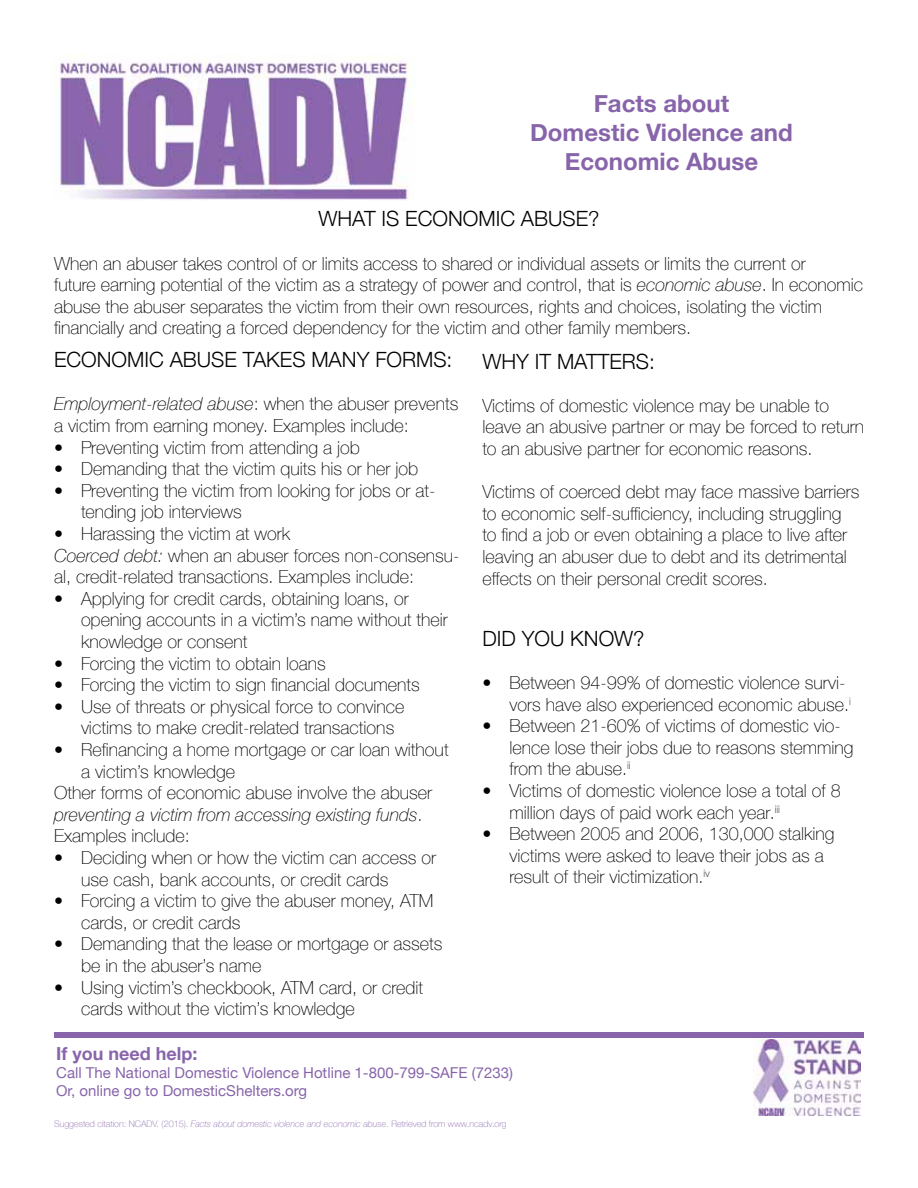
<style>
.page{position:relative;width:918px;height:1188px;background:#fff}
.page>*{position:absolute;margin:0;border:0;box-sizing:border-box;transform-origin:0 0}
.t1{font:700 24px/28.8px "Helvetica Neue";color:#8865ab;text-align:center}
.t2{font:300 21px "Helvetica Neue";color:#000}
.t3{font:100 18px/21.6px "Helvetica Neue";color:#000}
.t4{font:italic 100 18px "Helvetica Neue";color:#000}
.t5{font:700 18px "Helvetica Neue";color:#8865ab}
.t6{font:15px/18px "Helvetica Neue";color:#8865ab}
.t7{font:100 9px "Helvetica Neue";color:#8865ab}
.s1{font-style:italic}
.s2{font-style:normal}
</style>
<div class="page">
<img style="left:60px;top:54px;width:355px;height:147px">
<div style="left:54px;top:1032px;width:810px;height:6px;background:#8865ab"></div>
<img style="left:753px;top:1040px;width:108px;height:76px">
<h1 class="t1" style="left:530px;top:90px;width:264px">Facts about<br>Domestic Violence and<br>Economic Abuse</h1>
<p class="t2" style="left:318px;top:202px;width:283px">WHAT IS ECONOMIC ABUSE?</p>
<p class="t3" style="left:54px;top:252px;width:811px">When an abuser takes control of or limits access to shared or individual assets or limits the current or<br>future earning potential of the victim as a strategy of power and control, that is <span class="s1">economic abuse</span>. In economic abuse the abuser separates the victim from their own resources, rights and choices, isolating the victim financially and creating a forced dependency for the victim and other family members.</p>
<p class="t2" style="left:54px;top:343px;width:400px">ECONOMIC ABUSE TAKES MANY FORMS:</p>
<p class="t3" style="left:54px;top:392px;width:406px"><span class="s1">Employment-related abuse</span>: when the abuser prevents a victim from earning money. Examples include:</p>
<p class="t3" style="left:54px;top:436px;width:307px">• Preventing victim from attending a job</p>
<p class="t3" style="left:54px;top:457px;width:366px">• Demanding that the victim quits his or her job</p>
<p class="t3" style="left:81px;top:479px;width:356px;text-indent:-27px">• Preventing the victim from looking for jobs or at&shy;tending job interviews</p>
<p class="t3" style="left:54px;top:522px;width:407px">• Harassing the victim at work<br><span class="s1">Coerced debt:</span> when an abuser forces non-consensu&shy;al, credit-related transactions. Examples include:</p>
<p class="t3" style="left:81px;top:587px;width:368px;text-indent:-27px">• Applying for credit cards, obtaining loans, or opening accounts in a victim’s name without their knowledge or consent</p>
<p class="t3" style="left:54px;top:652px;width:273px">• Forcing the victim to obtain loans</p>
<p class="t3" style="left:54px;top:673px;width:367px">• Forcing the victim to sign financial documents</p>
<p class="t3" style="left:81px;top:695px;width:325px;text-indent:-27px">• Use of threats or physical force to convince victims to make credit-related transactions</p>
<p class="t3" style="left:54px;top:738px;width:396px">• Refinancing a home mortgage or car loan without</p>
<p class="t3" style="left:81px;top:760px;width:156px">a victim’s knowledge</p>
<p class="t3" style="left:54px;top:781px;width:380px">Other forms of economic abuse involve the abuser</p>
<p class="t4" style="left:54px;top:800px;width:370px">preventing a victim from accessing existing funds<span class="s2">.</span></p>
<p class="t3" style="left:54px;top:824px;width:137px">Examples include:</p>
<p class="t3" style="left:81px;top:846px;width:357px;text-indent:-27px">• Deciding when or how the victim can access or use cash, bank accounts, or credit cards</p>
<p class="t3" style="left:81px;top:889px;width:354px;text-indent:-27px">• Forcing a victim to give the abuser money, ATM cards, or credit cards</p>
<p class="t3" style="left:81px;top:932px;width:363px;text-indent:-27px">• Demanding that the lease or mortgage or assets be in the abuser’s name</p>
<p class="t3" style="left:81px;top:976px;width:344px;text-indent:-27px">• Using victim’s checkbook, ATM card, or credit cards without the victim’s knowledge</p>
<p class="t2" style="left:482px;top:344px;width:174px">WHY IT MATTERS:</p>
<p class="t3" style="left:482px;top:394px;width:383px">Victims of domestic violence may be unable to leave an abusive partner or may be forced to return to an abusive partner for economic reasons.</p>
<p class="t3" style="left:482px;top:480px;width:378px">Victims of coerced debt may face massive barriers to economic self-sufficiency, including struggling to find a job or even obtaining a place to live after leaving an abuser due to debt and its detrimental effects on their personal credit scores.</p>
<p class="t2" style="left:482px;top:621px;width:164px">DID YOU KNOW?</p>
<p class="t3" style="left:482px;top:671px;width:370px;text-align:right">• Between 94-99% of domestic violence survi&shy;vors have also experienced economic abuse.<sup>i</sup></p>
<p class="t3" style="left:509px;top:714px;width:346px;text-indent:-27px">• Between 21-60% of victims of domestic vio&shy;lence lose their jobs due to reasons stemming from the abuse.<sup>ii</sup></p>
<p class="t3" style="left:509px;top:779px;width:333px;text-indent:-27px">• Victims of domestic violence lose a total of 8 million days of paid work each year.<sup>iii</sup></p>
<p class="t3" style="left:509px;top:822px;width:327px;text-indent:-27px">• Between 2005 and 2006, 130,000 stalking victims were asked to leave their jobs as a result of their victimization.<sup>iv</sup></p>
<p class="t5" style="left:56px;top:1040px;width:143px">If you need help:</p>
<p class="t6" style="left:56px;top:1065px;width:458px">Call The National Domestic Violence Hotline 1-800-799-SAFE (7233)<br>Or, online go to DomesticShelters.org</p>
<p class="t7" style="left:54px;top:1116px;width:454px">Suggested citation: NCADV. (2015). <span class="s1">Facts about domestic violence and economic abuse</span>. Retrieved from www.ncadv.org</p>
</div>
